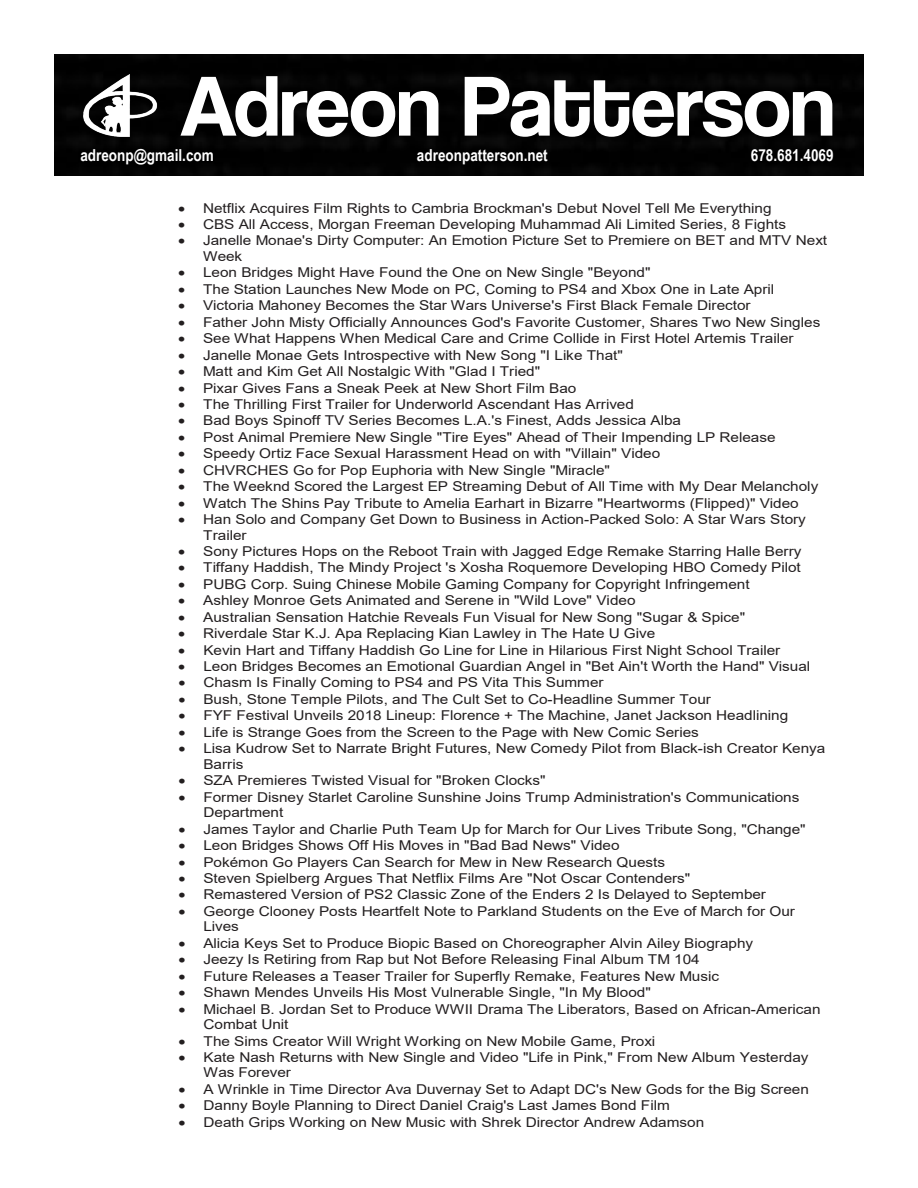
<style>
.page{position:relative;width:918px;height:1188px;background:#fff}
.page>*{position:absolute;margin:0;border:0;box-sizing:border-box;transform-origin:0 0}
.t1{font:88.5px "Coolvetica Rg";color:#fff}
.t2{font:700 16.5px "Arial Narrow";color:#fff}
.t3{font:13.5px/15.5px "Arial";color:#231f20;scale:1.13 1}
</style>
<div class="page">
<div style="left:55px;top:54px;width:809px;height:122px;background:#010101"></div>
<img style="left:82px;top:75px;width:75px;height:62px">
<p class="t1" style="left:180px;top:54px;width:656px">Adreon Patterson</p>
<p class="t2" style="left:80px;top:143px;width:135px">adreonp@gmail.com</p>
<p class="t2" style="left:417px;top:143px;width:132px">adreonpatterson.net</p>
<p class="t2" style="left:751px;top:143px;width:84px">678.681.4069</p>
<p class="t3" style="left:178px;top:200px;width:527px">• Netflix Acquires Film Rights to Cambria Brockman's Debut Novel Tell Me Everything</p>
<p class="t3" style="left:178px;top:216px;width:540px">• CBS All Access, Morgan Freeman Developing Muhammad Ali Limited Series, 8 Fights</p>
<p class="t3" style="left:203px;top:233px;width:554px;text-indent:-25px">• Janelle Monae's Dirty Computer: An Emotion Picture Set to Premiere on BET and MTV Next<br>Week</p>
<p class="t3" style="left:178px;top:265px;width:420px">• Leon Bridges Might Have Found the One on New Single "Beyond"</p>
<p class="t3" style="left:178px;top:281px;width:529px">• The Station Launches New Mode on PC, Coming to PS4 and Xbox One in Late April</p>
<p class="t3" style="left:178px;top:298px;width:508px">• Victoria Mahoney Becomes the Star Wars Universe's First Black Female Director</p>
<p class="t3" style="left:178px;top:314px;width:570px">• Father John Misty Officially Announces God's Favorite Customer, Shares Two New Singles</p>
<p class="t3" style="left:178px;top:331px;width:546px">• See What Happens When Medical Care and Crime Collide in First Hotel Artemis Trailer</p>
<p class="t3" style="left:178px;top:347px;width:395px">• Janelle Monae Gets Introspective with New Song "I Like That"</p>
<p class="t3" style="left:178px;top:363px;width:322px">• Matt and Kim Get All Nostalgic With "Glad I Tried"</p>
<p class="t3" style="left:178px;top:380px;width:354px">• Pixar Gives Fans a Sneak Peek at New Short Film Bao</p>
<p class="t3" style="left:178px;top:396px;width:405px">• The Thrilling First Trailer for Underworld Ascendant Has Arrived</p>
<p class="t3" style="left:178px;top:413px;width:447px">• Bad Boys Spinoff TV Series Becomes L.A.'s Finest, Adds Jessica Alba</p>
<p class="t3" style="left:178px;top:429px;width:530px">• Post Animal Premiere New Single "Tire Eyes" Ahead of Their Impending LP Release</p>
<p class="t3" style="left:178px;top:446px;width:428px">• Speedy Ortiz Face Sexual Harassment Head on with "Villain" Video</p>
<p class="t3" style="left:178px;top:462px;width:384px">• CHVRCHES Go for Pop Euphoria with New Single "Miracle"</p>
<p class="t3" style="left:178px;top:479px;width:568px">• The Weeknd Scored the Largest EP Streaming Debut of All Time with My Dear Melancholy</p>
<p class="t3" style="left:178px;top:495px;width:551px">• Watch The Shins Pay Tribute to Amelia Earhart in Bizarre "Heartworms (Flipped)" Video</p>
<p class="t3" style="left:203px;top:512px;width:535px;text-indent:-25px">• Han Solo and Company Get Down to Business in Action-Packed Solo: A Star Wars Story<br>Trailer</p>
<p class="t3" style="left:178px;top:544px;width:553px">• Sony Pictures Hops on the Reboot Train with Jagged Edge Remake Starring Halle Berry</p>
<p class="t3" style="left:178px;top:560px;width:552px">• Tiffany Haddish, The Mindy Project 's Xosha Roquemore Developing HBO Comedy Pilot</p>
<p class="t3" style="left:178px;top:576px;width:507px">• PUBG Corp. Suing Chinese Mobile Gaming Company for Copyright Infringement</p>
<p class="t3" style="left:178px;top:593px;width:406px">• Ashley Monroe Gets Animated and Serene in "Wild Love" Video</p>
<p class="t3" style="left:178px;top:609px;width:503px">• Australian Sensation Hatchie Reveals Fun Visual for New Song "Sugar &amp; Spice"</p>
<p class="t3" style="left:178px;top:626px;width:424px">• Riverdale Star K.J. Apa Replacing Kian Lawley in The Hate U Give</p>
<p class="t3" style="left:178px;top:642px;width:534px">• Kevin Hart and Tiffany Haddish Go Line for Line in Hilarious First Night School Trailer</p>
<p class="t3" style="left:178px;top:659px;width:561px">• Leon Bridges Becomes an Emotional Guardian Angel in "Bet Ain't Worth the Hand" Visual</p>
<p class="t3" style="left:178px;top:675px;width:378px">• Chasm Is Finally Coming to PS4 and PS Vita This Summer</p>
<p class="t3" style="left:178px;top:691px;width:473px">• Bush, Stone Temple Pilots, and The Cult Set to Co-Headline Summer Tour</p>
<p class="t3" style="left:178px;top:708px;width:541px">• FYF Festival Unveils 2018 Lineup: Florence + The Machine, Janet Jackson Headlining</p>
<p class="t3" style="left:178px;top:724px;width:462px">• Life is Strange Goes from the Screen to the Page with New Comic Series</p>
<p class="t3" style="left:203px;top:741px;width:552px;text-indent:-25px">• Lisa Kudrow Set to Narrate Bright Futures, New Comedy Pilot from Black-ish Creator Kenya<br>Barris</p>
<p class="t3" style="left:178px;top:773px;width:326px">• SZA Premieres Twisted Visual for "Broken Clocks"</p>
<p class="t3" style="left:203px;top:789px;width:529px;text-indent:-25px">• Former Disney Starlet Caroline Sunshine Joins Trump Administration's Communications<br>Department</p>
<p class="t3" style="left:178px;top:821px;width:557px">• James Taylor and Charlie Puth Team Up for March for Our Lives Tribute Song, "Change"</p>
<p class="t3" style="left:178px;top:838px;width:392px">• Leon Bridges Shows Off His Moves in "Bad Bad News" Video</p>
<p class="t3" style="left:178px;top:854px;width:432px">• Pokémon Go Players Can Search for Mew in New Research Quests</p>
<p class="t3" style="left:178px;top:870px;width:455px">• Steven Spielberg Argues That Netflix Films Are "Not Oscar Contenders"</p>
<p class="t3" style="left:178px;top:887px;width:521px">• Remastered Version of PS2 Classic Zone of the Enders 2 Is Delayed to September</p>
<p class="t3" style="left:203px;top:903px;width:525px;text-indent:-25px">• George Clooney Posts Heartfelt Note to Parkland Students on the Eve of March for Our<br>Lives</p>
<p class="t3" style="left:178px;top:935px;width:510px">• Alicia Keys Set to Produce Biopic Based on Choreographer Alvin Ailey Biography</p>
<p class="t3" style="left:178px;top:952px;width:463px">• Jeezy Is Retiring from Rap but Not Before Releasing Final Album TM 104</p>
<p class="t3" style="left:178px;top:968px;width:480px">• Future Releases a Teaser Trailer for Superfly Remake, Features New Music</p>
<p class="t3" style="left:178px;top:985px;width:420px">• Shawn Mendes Unveils His Most Vulnerable Single, "In My Blood"</p>
<p class="t3" style="left:204px;top:1001px;width:548px;text-indent:-25px">• Michael B. Jordan Set to Produce WWII Drama The Liberators, Based on African-American<br>Combat Unit</p>
<p class="t3" style="left:179px;top:1033px;width:424px">• The Sims Creator Will Wright Working on New Mobile Game, Proxi</p>
<p class="t3" style="left:204px;top:1049px;width:537px;text-indent:-25px">• Kate Nash Returns with New Single and Video "Life in Pink," From New Album Yesterday<br>Was Forever</p>
<p class="t3" style="left:179px;top:1081px;width:559px">• A Wrinkle in Time Director Ava Duvernay Set to Adapt DC's New Gods for the Big Screen</p>
<p class="t3" style="left:179px;top:1098px;width:436px">• Danny Boyle Planning to Direct Daniel Craig's Last James Bond Film</p>
<p class="t3" style="left:179px;top:1114px;width:467px">• Death Grips Working on New Music with Shrek Director Andrew Adamson</p>
</div>
